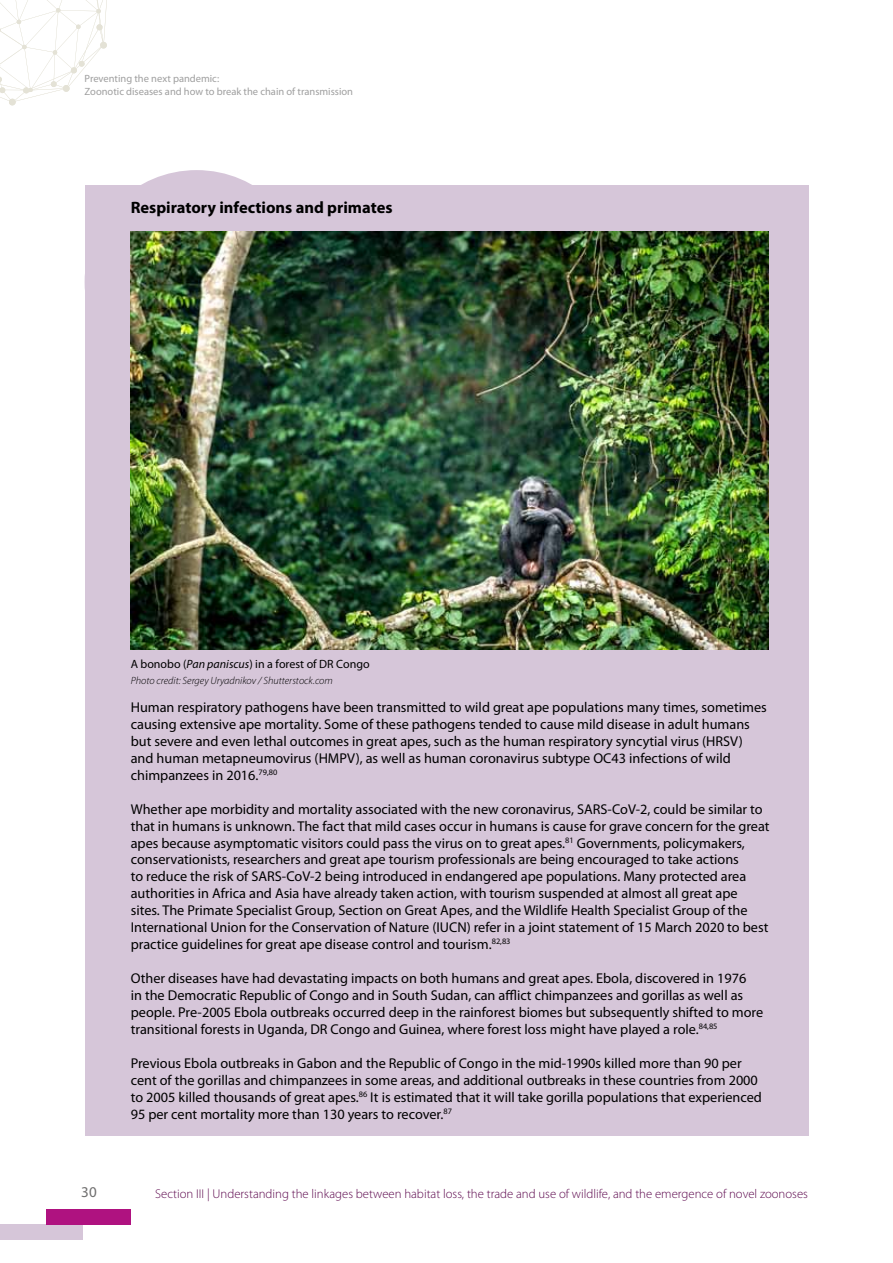
<style>
.page{position:relative;width:893px;height:1263px;background:#fff}
.page>*{position:absolute;margin:0;border:0;box-sizing:border-box;transform-origin:0 0}
.t1{font:700 16.5px "Myriad Pro";color:#000}
.t2{font:15px "Myriad Pro";color:#706f6f}
.t3{font:14.25px/17px "Myriad Pro";color:#000}
.t4{font:300 12.75px "Myriad Pro";color:#5e0a4f}
.t5{font:12px "Myriad Pro";color:#000}
.t6{font:10.5px/12.6px "Myriad Pro";color:#9f9f9f}
.t7{font:italic 300 10.5px "Myriad Pro";color:#000}
.s1{font-style:italic}
</style>
<div class="page">
<svg style="left:0;top:0;width:107px;height:106px"></svg>
<div style="left:0;top:1224px;width:82px;height:15px;background:#d6c6d9"></div>
<div style="left:46px;top:1209px;width:85px;height:15px;background:#af1280"></div>
<div style="left:85px;top:185px;width:723px;height:950px;background:#d6c6d9"></div>
<div style="left:85px;top:170px;width:224px;height:224px;background:#d6c6d9;border-radius:50%"></div>
<img style="left:131px;top:232px;width:638px;height:418px">
<p class="t6" style="left:85px;top:73px;width:270px">Preventing the next pandemic:<br>Zoonotic diseases and how to break the chain of transmission</p>
<p class="t1" style="left:131px;top:198px;width:263px">Respiratory infections and primates</p>
<p class="t5" style="left:131px;top:657px;width:240px">A bonobo (<span class="s1">Pan paniscus</span>) in a forest of DR Congo</p>
<p class="t7" style="left:131px;top:674px;width:204px">Photo credit: Sergey Uryadnikov / Shutterstock.com</p>
<p class="t3" style="left:131px;top:699px;width:637px">Human respiratory pathogens have been transmitted to wild great ape populations many times, sometimes causing extensive ape mortality. Some of these pathogens tended to cause mild disease in adult humans but severe and even lethal outcomes in great apes, such as the human respiratory syncytial virus (HRSV) and human metapneumovirus (HMPV), as well as human coronavirus subtype OC43 infections of wild chimpanzees in 2016.<sup>79,80</sup></p>
<p class="t3" style="left:131px;top:801px;width:640px">Whether ape morbidity and mortality associated with the new coronavirus, SARS-CoV-2, could be similar to that in humans is unknown. The fact that mild cases occur in humans is cause for grave concern for the great apes because asymptomatic visitors could pass the virus on to great apes.<sup>81</sup> Governments, policymakers, conservationists, researchers and great ape tourism professionals are being encouraged to take actions<br>to reduce the risk of SARS-CoV-2 being introduced in endangered ape populations. Many protected area authorities in Africa and Asia have already taken action, with tourism suspended at almost all great ape sites. The Primate Specialist Group, Section on Great Apes, and the Wildlife Health Specialist Group of the International Union for the Conservation of Nature (IUCN) refer in a joint statement of 15 March 2020 to best practice guidelines for great ape disease control and tourism.<sup>82,83</sup></p>
<p class="t3" style="left:131px;top:970px;width:634px">Other diseases have had devastating impacts on both humans and great apes. Ebola, discovered in 1976<br>in the Democratic Republic of Congo and in South Sudan, can afflict chimpanzees and gorillas as well as people. Pre-2005 Ebola outbreaks occurred deep in the rainforest biomes but subsequently shifted to more transitional forests in Uganda, DR Congo and Guinea, where forest loss might have played a role.<sup>84,85</sup></p>
<p class="t3" style="left:131px;top:1055px;width:633px">Previous Ebola outbreaks in Gabon and the Republic of Congo in the mid-1990s killed more than 90 per cent of the gorillas and chimpanzees in some areas, and additional outbreaks in these countries from 2000 to 2005 killed thousands of great apes.<sup>86</sup> It is estimated that it will take gorilla populations that experienced 95 per cent mortality more than 130 years to recover.<sup>87</sup></p>
<p class="t2" style="left:81px;top:1184px;width:17px">30</p>
<p class="t4" style="left:155px;top:1186px;width:654px">Section III | Understanding the linkages between habitat loss, the trade and use of wildlife, and the emergence of novel zoonoses</p>
</div>
